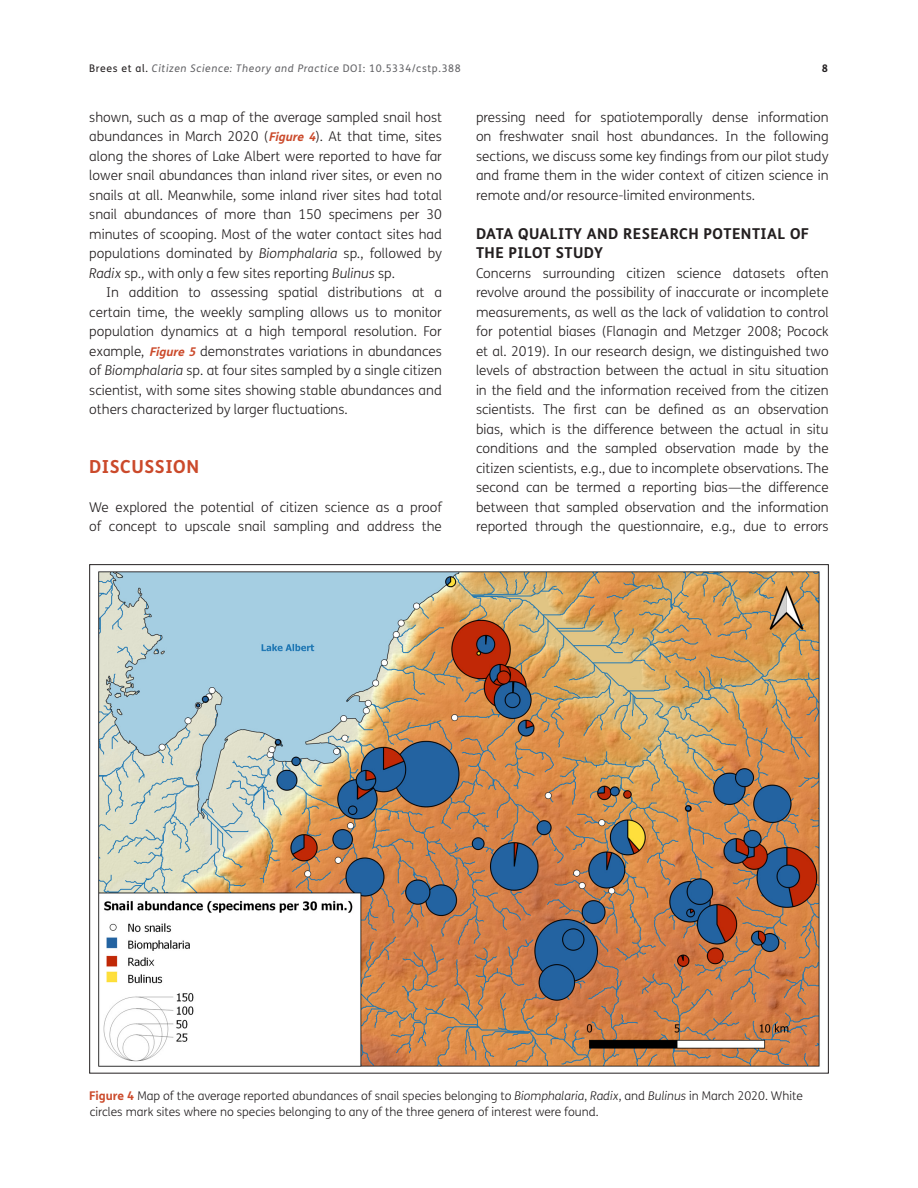
<style>
.page{position:relative;width:918px;height:1188px;background:#fff}
.page>*{position:absolute;margin:0;border:0;box-sizing:border-box;transform-origin:0 0}
.t1{font:700 18px "FS Me";letter-spacing:.03em;color:#cb4a2b}
.t2{font:700 15px/19.5px "FS Me";letter-spacing:.03em;color:#231f20}
.Body_Copy_-_1st_Para{font:300 13.5px/19.5px "FS Me";color:#231f20;text-align:justify}
.Body_Copy{font:300 13.5px/19.5px "FS Me";color:#231f20;text-align:justify}
.Figure_copy{font:300 12px/16.5px "FS Me";color:#231f20}
.t3{font:italic 10.5px "FS Me";letter-spacing:.06em;color:#636366}
.t4{font:700 10.5px "FS Me";color:#231f20}
.s1{font-style:normal;color:#231f20}
.s2{font-style:normal}
.s3{font-weight:700;font-style:italic;font-size:12px;color:#cb4a2b}
.s4{font-style:italic}
.s5{font-weight:700;color:#cb4a2b}
</style>
<div class="page">
<img style="left:98px;top:571px;width:722px;height:496px">
<p class="t3" style="left:89px;top:62px;width:373px"><span class="s1">Brees et al.</span> Citizen Science: Theory and Practice <span class="s2">DOI: 10.5334/cstp.388</span></p>
<p class="t4" style="left:822px;top:61px;width:8px">8</p>
<p class="Body_Copy_-_1st_Para" style="left:89px;top:107px;width:354px">shown, such as a map of the average sampled snail host abundances in March 2020 (<span class="s3">Figure 4</span>). At that time, sites along the shores of Lake Albert were reported to have far lower snail abundances than inland river sites, or even no snails at all. Meanwhile, some inland river sites had total snail abundances of more than 150 specimens per 30 minutes of scooping. Most of the water contact sites had populations dominated by <span class="s4">Biomphalaria</span> sp<span class="s4">.</span>, followed by <span class="s4">Radix</span> sp<span class="s4">.,</span> with only a few sites reporting <span class="s4">Bulinus</span> sp.</p>
<p class="Body_Copy" style="left:89px;top:283px;width:354px;text-indent:17px">In addition to assessing spatial distributions at a certain time, the weekly sampling allows us to monitor population dynamics at a high temporal resolution. For example, <span class="s3">Figure 5</span> demonstrates variations in abundances of <span class="s4">Biomphalaria</span> sp. at four sites sampled by a single citizen scientist, with some sites showing stable abundances and others characterized by larger fluctuations.</p>
<p class="Body_Copy_-_1st_Para" style="left:476px;top:107px;width:354px">pressing need for spatiotemporally dense information on freshwater snail host abundances. In the following sections, we discuss some key findings from our pilot study and frame them in the wider context of citizen science in remote and/or resource-limited environments.</p>
<h2 class="t2" style="left:476px;top:224px;width:334px">DATA QUALITY AND RESEARCH POTENTIAL OF<br>THE PILOT STUDY</h2>
<p class="Body_Copy_-_1st_Para" style="left:476px;top:263px;width:354px">Concerns surrounding citizen science datasets often revolve around the possibility of inaccurate or incomplete measurements, as well as the lack of validation to control for potential biases (Flanagin and Metzger 2008; Pocock et al. 2019). In our research design, we distinguished two levels of abstraction between the actual in situ situation in the field and the information received from the citizen scientists. The first can be defined as an observation bias, which is the difference between the actual in situ conditions and the sampled observation made by the citizen scientists, e.g., due to incomplete observations. The second can be termed a reporting bias—the difference between that sampled observation and the information reported through the questionnaire, e.g., due to errors</p>
<h1 class="t1" style="left:89px;top:455px;width:111px">DISCUSSION</h1>
<p class="Body_Copy_-_1st_Para" style="left:89px;top:497px;width:354px">We explored the potential of citizen science as a proof of concept to upscale snail sampling and address the</p>
<p class="Figure_copy" style="left:89px;top:1087px;width:715px"><span class="s5">Figure 4</span> Map of the average reported abundances of snail species belonging to <span class="s4">Biomphalaria</span>, <span class="s4">Radix</span>, and <span class="s4">Bulinus</span> in March 2020. White circles mark sites where no species belonging to any of the three genera of interest were found.</p>
</div>
